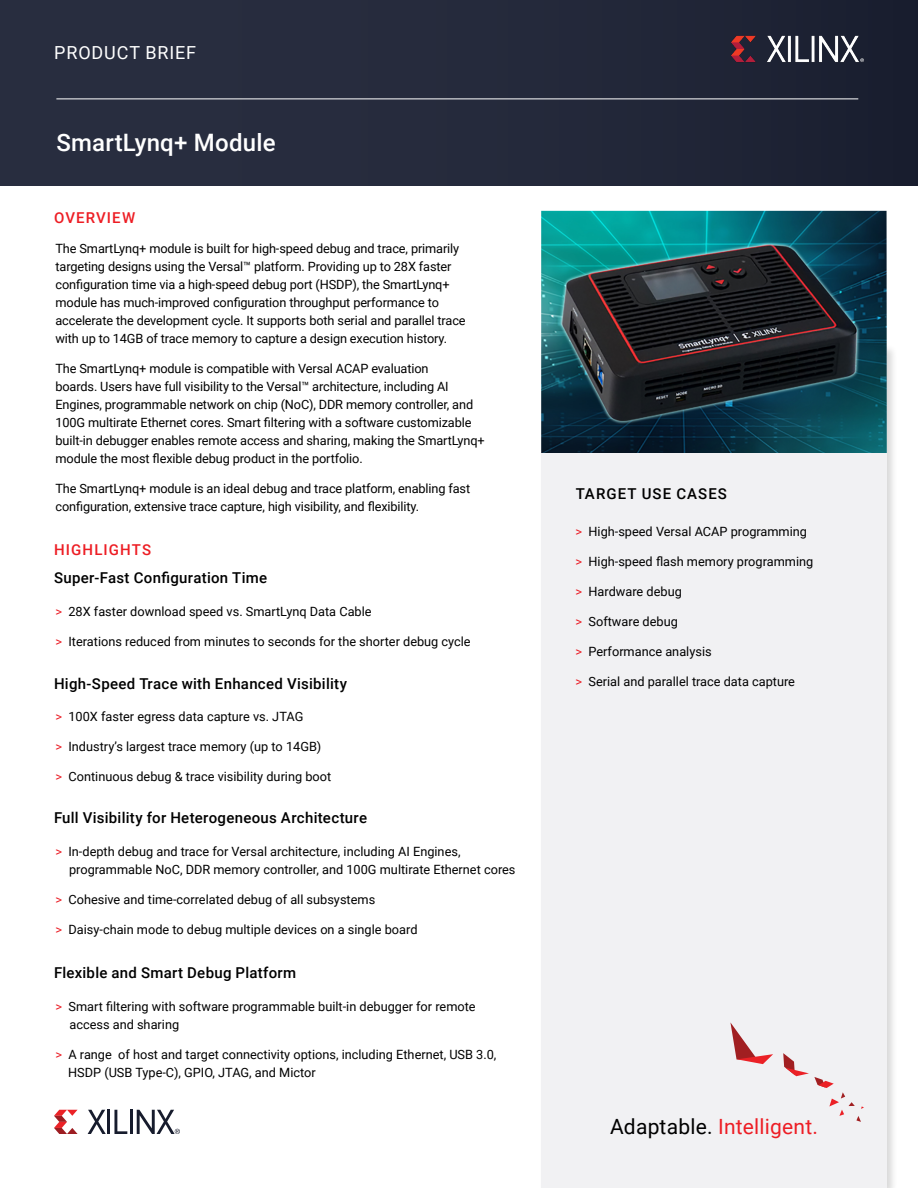
<style>
.page{position:relative;width:918px;height:1188px;background:#fff}
.page>*{position:absolute;margin:0;border:0;box-sizing:border-box;transform-origin:0 0}
.t1{font:500 24px "Roboto";letter-spacing:.01em;color:#fff}
.t2{font:21px "Roboto";letter-spacing:.01em;color:#ed1d24}
.t3{font:18px "Roboto";letter-spacing:.045em;color:#fff}
.t4{font:500 15px "Roboto";letter-spacing:.02em;color:#000}
.t5{font:500 15px "Roboto";letter-spacing:.07em;color:#ed1d24}
.t6{font:500 15px "Roboto";letter-spacing:.075em;color:#000}
.t7{font:12.75px/18px "Roboto";letter-spacing:-.01em;color:#000}
.s1{color:#ea1d25}
.s2{color:#000}
</style>
<div class="page">
<div style="left:539px;top:344px;width:359px;height:844px;background:#000;opacity:.15"></div>
<div style="left:541px;top:347px;width:346px;height:841px;background:#f1f1f3"></div>
<div style="left:0;top:0;width:918px;height:185px;background:#262b3c"></div>
<svg style="left:54px;top:1110px;width:24px;height:24px"></svg>
<svg style="left:88px;top:1110px;width:18px;height:24px"></svg>
<hr style="left:108px;top:1110px;width:2px;height:24px;background:#171c2d">
<svg style="left:114px;top:1110px;width:13px;height:24px"></svg>
<hr style="left:130px;top:1110px;width:3px;height:24px;background:#171c2d">
<svg style="left:137px;top:1110px;width:43px;height:24px"></svg>
<img style="left:731px;top:35px;width:133px;height:28px">
<svg style="left:783px;top:1053px;width:81px;height:69px"></svg>
<svg style="left:730px;top:1022px;width:43px;height:42px"></svg>
<hr style="left:56px;top:99px;width:802px;height:1px;background:#fff">
<img style="left:541px;top:211px;width:346px;height:242px">
<h3 class="t3" style="left:54px;top:40px;width:143px">PRODUCT BRIEF</h3>
<h1 class="t1" style="left:56px;top:126px;width:221px">SmartLynq+ Module</h1>
<p class="t5" style="left:54px;top:207px;width:83px">OVERVIEW</p>
<p class="t7" style="left:56px;top:239px;width:412px">The SmartLynq+ module is built for high-speed debug and trace, primarily targeting designs using the Versal™ platform. Providing up to 28X faster configuration time via a high-speed debug port (HSDP), the SmartLynq+ module has much-improved configuration throughput performance to accelerate the development cycle. It supports both serial and parallel trace with up to 14GB of trace memory to capture a design execution history.</p>
<p class="t7" style="left:56px;top:359px;width:431px">The SmartLynq+ module is compatible with Versal ACAP evaluation<br>boards. Users have full visibility to the Versal™ architecture, including AI Engines, programmable network on chip (NoC), DDR memory controller, and 100G multirate Ethernet cores. Smart filtering with a software customizable built-in debugger enables remote access and sharing, making the SmartLynq+ module the most flexible debug product in the portfolio.</p>
<p class="t7" style="left:56px;top:479px;width:416px">The SmartLynq+ module is an ideal debug and trace platform, enabling fast configuration, extensive trace capture, high visibility, and flexibility.</p>
<p class="t5" style="left:54px;top:539px;width:98px">HIGHLIGHTS</p>
<p class="t4" style="left:54px;top:568px;width:215px">Super-Fast Configuration Time</p>
<p class="t7" style="left:56px;top:602px;width:318px"><span class="s1">&gt;</span> 28X faster download speed vs. SmartLynq Data Cable</p>
<p class="t7" style="left:56px;top:632px;width:417px"><span class="s1">&gt;</span> Iterations reduced from minutes to seconds for the shorter debug cycle</p>
<p class="t4" style="left:54px;top:673px;width:295px">High-Speed Trace with Enhanced Visibility</p>
<p class="t7" style="left:56px;top:707px;width:249px"><span class="s1">&gt;</span> 100X faster egress data capture vs. JTAG</p>
<p class="t7" style="left:56px;top:737px;width:267px"><span class="s1">&gt;</span> Industry’s largest trace memory (up to 14GB)</p>
<p class="t7" style="left:56px;top:767px;width:277px"><span class="s1">&gt;</span> Continuous debug &amp; trace visibility during boot</p>
<p class="t4" style="left:54px;top:807px;width:315px">Full Visibility for Heterogeneous Architecture</p>
<p class="t7" style="left:69px;top:842px;width:448px;text-indent:-14px"><span class="s1">&gt;</span> In-depth debug and trace for Versal architecture, including AI Engines, programmable NoC, DDR memory controller, and 100G multirate Ethernet cores</p>
<p class="t7" style="left:56px;top:890px;width:321px"><span class="s1">&gt;</span> Cohesive and time-correlated debug of all subsystems</p>
<p class="t7" style="left:56px;top:920px;width:364px"><span class="s1">&gt;</span> Daisy-chain mode to debug multiple devices on a single board</p>
<p class="t4" style="left:54px;top:962px;width:244px">Flexible and Smart Debug Platform</p>
<p class="t7" style="left:69px;top:997px;width:408px;text-indent:-14px"><span class="s1">&gt;</span> Smart filtering with software programmable built-in debugger for remote access and sharing</p>
<p class="t7" style="left:68px;top:1045px;width:430px;text-indent:-13px"><span class="s1">&gt;</span> A range of host and target connectivity options, including Ethernet, USB 3.0,<br>HSDP (USB Type-C), GPIO, JTAG, and Mictor</p>
<p class="t6" style="left:576px;top:483px;width:153px">TARGET USE CASES</p>
<p class="t7" style="left:576px;top:522px;width:233px"><span class="s1">&gt;</span> High-speed Versal ACAP programming</p>
<p class="t7" style="left:576px;top:552px;width:239px"><span class="s1">&gt;</span> High-speed flash memory programming</p>
<p class="t7" style="left:576px;top:582px;width:108px"><span class="s1">&gt;</span> Hardware debug</p>
<p class="t7" style="left:576px;top:612px;width:104px"><span class="s1">&gt;</span> Software debug</p>
<p class="t7" style="left:576px;top:642px;width:138px"><span class="s1">&gt;</span> Performance analysis</p>
<p class="t7" style="left:576px;top:672px;width:221px"><span class="s1">&gt;</span> Serial and parallel trace data capture</p>
<h2 class="t2" style="left:610px;top:1112px;width:209px"><span class="s2">Adaptable.</span> Intelligent.</h2>
</div>
